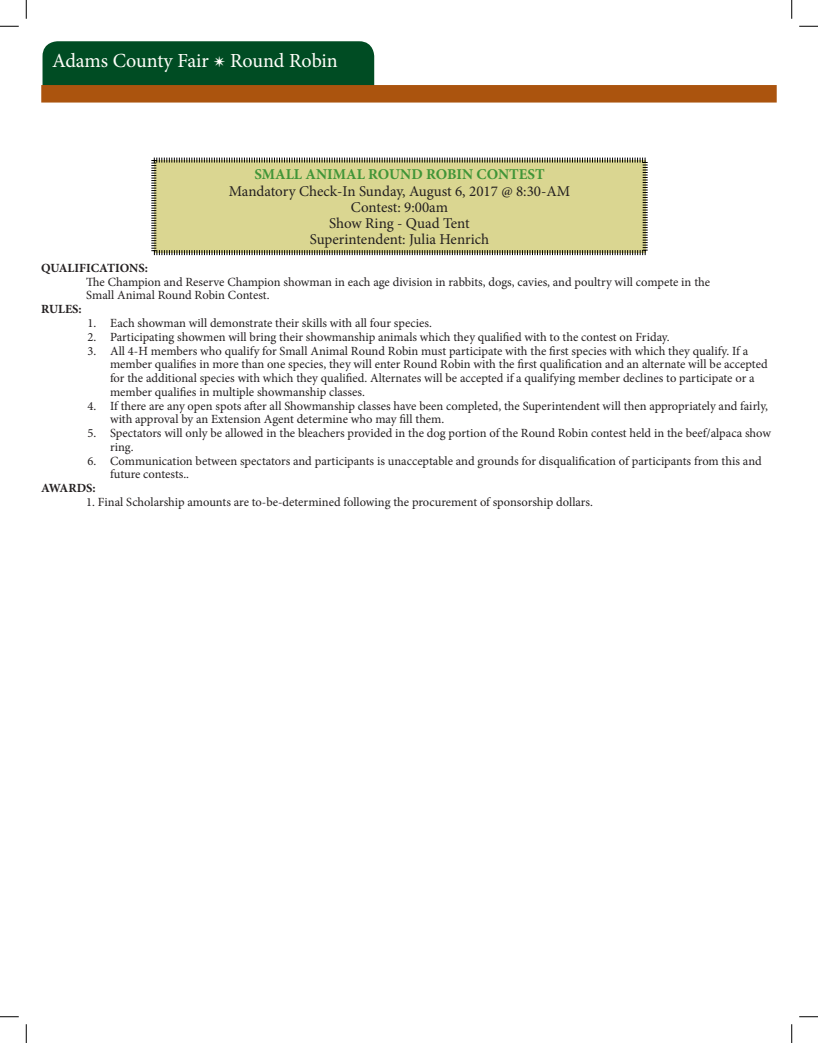
<style>
.page{position:relative;width:818px;height:1043px;background:#fff}
.page>*{position:absolute;margin:0;border:0;box-sizing:border-box;transform-origin:0 0}
.t1{font:20px "Minion Pro";letter-spacing:-.005em;color:#fffffa}
.t2{font:15px "Minion Pro";color:#231f20}
.t3{font:700 15px "Minion Pro";color:#3f9537}
.t4{font:12.5px/13.8px "Minion Pro";color:#231f20}
.t5{font:700 12.5px "Minion Pro";color:#231f20}
</style>
<div class="page">
<svg style="left:151px;top:157px;width:497px;height:99px;background:#d1ce8f"></svg>
<div style="left:42px;top:41px;width:332px;height:60px;background:#004c23;border-radius:15px"></div>
<div style="left:41px;top:85px;width:735px;height:17px;background:#ab540e"></div>
<svg style="left:0;top:25px;width:19px;height:2px"></svg>
<svg style="left:799px;top:25px;width:19px;height:2px"></svg>
<svg style="left:0;top:1016px;width:19px;height:1px"></svg>
<svg style="left:799px;top:1016px;width:19px;height:1px"></svg>
<svg style="left:25px;top:0;width:2px;height:19px"></svg>
<svg style="left:25px;top:1024px;width:2px;height:18px"></svg>
<svg style="left:791px;top:0;width:1px;height:19px"></svg>
<svg style="left:791px;top:1024px;width:1px;height:18px"></svg>
<p class="t1" style="left:52px;top:47px;width:287px">Adams County Fair ✴ Round Robin</p>
<p class="t3" style="left:254px;top:164px;width:292px">SMALL ANIMAL ROUND ROBIN CONTEST</p>
<p class="t2" style="left:229px;top:181px;width:343px">Mandatory Check-In Sunday, August 6, 2017 @ 8:30-AM</p>
<p class="t2" style="left:351px;top:197px;width:99px">Contest: 9:00am</p>
<p class="t2" style="left:329px;top:213px;width:142px">Show Ring - Quad Tent</p>
<p class="t2" style="left:310px;top:229px;width:181px">Superintendent: Julia Henrich</p>
<p class="t5" style="left:41px;top:259px;width:108px">QUALIFICATIONS:</p>
<p class="t4" style="left:86px;top:275px;width:625px">The Champion and Reserve Champion showman in each age division in rabbits, dogs, cavies, and poultry will compete in the</p>
<p class="t4" style="left:86px;top:289px;width:185px">Small Animal Round Robin Contest.</p>
<p class="t5" style="left:41px;top:300px;width:42px">RULES:</p>
<p class="t4" style="left:88px;top:316px;width:346px">1. Each showman will demonstrate their skills with all four species.</p>
<p class="t4" style="left:88px;top:330px;width:583px">2. Participating showmen will bring their showmanship animals which they qualified with to the contest on Friday.</p>
<p class="t4" style="left:110px;top:344px;width:659px;text-indent:-22px">3. All 4-H members who qualify for Small Animal Round Robin must participate with the first species with which they qualify. If a member qualifies in more than one species, they will enter Round Robin with the first qualification and an alternate will be accepted for the additional species with which they qualified. Alternates will be accepted if a qualifying member declines to participate or a member qualifies in multiple showmanship classes.</p>
<p class="t4" style="left:110px;top:399px;width:659px;text-indent:-22px">4. If there are any open spots after all Showmanship classes have been completed, the Superintendent will then appropriately and fairly, with approval by an Extension Agent determine who may fill them.</p>
<p class="t4" style="left:110px;top:426px;width:662px;text-indent:-22px">5. Spectators will only be allowed in the bleachers provided in the dog portion of the Round Robin contest held in the beef/alpaca show ring.</p>
<p class="t4" style="left:110px;top:454px;width:653px;text-indent:-22px">6. Communication between spectators and participants is unacceptable and grounds for disqualification of participants from this and future contests..</p>
<p class="t5" style="left:41px;top:479px;width:56px">AWARDS:</p>
<p class="t4" style="left:86px;top:495px;width:508px">1. Final Scholarship amounts are to-be-determined following the procurement of sponsorship dollars.</p>
</div>
